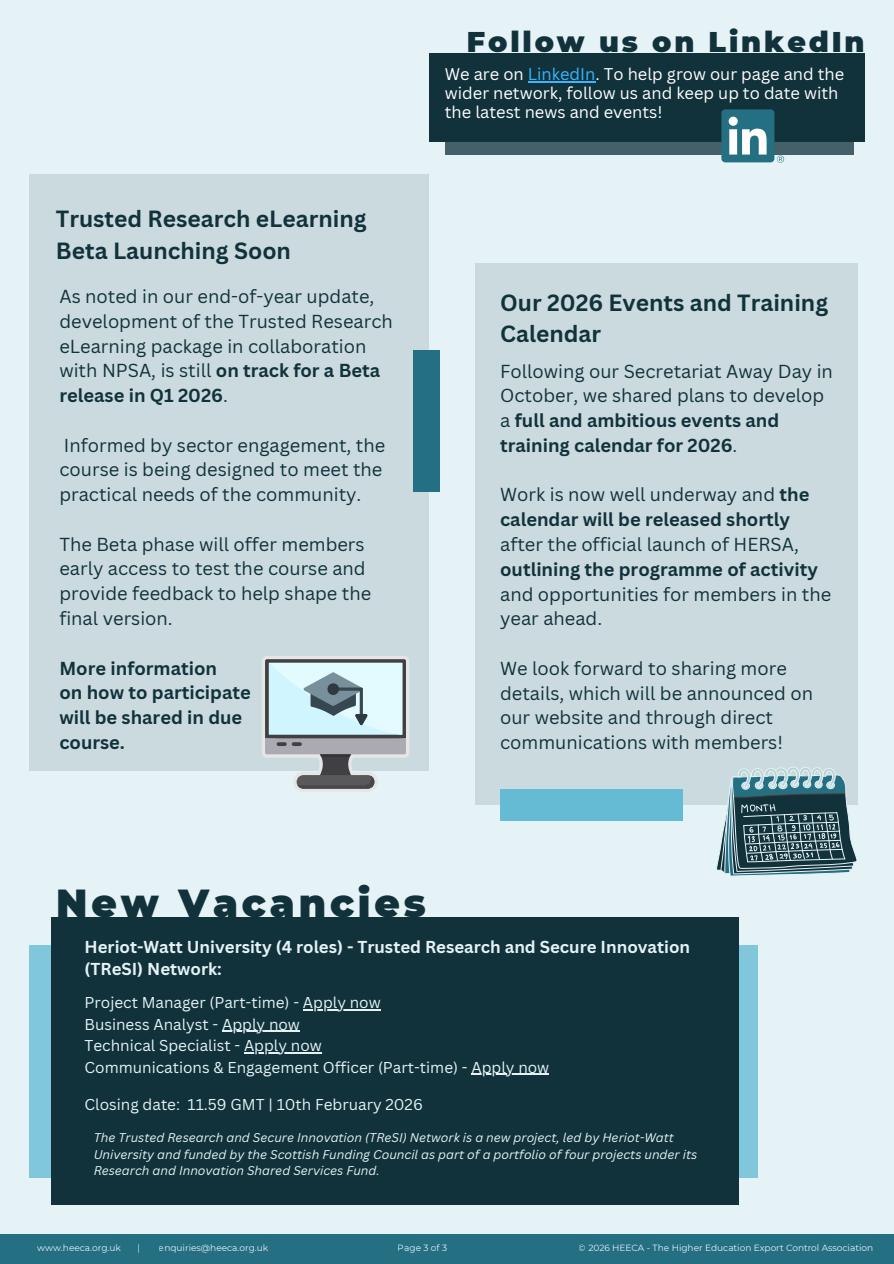
<style>
.page{position:relative;width:894px;height:1264px;background:#fff}
.page>*{position:absolute;margin:0;border:0;box-sizing:border-box;transform-origin:0 0}
.t1{font:900 39px "Montserrat";letter-spacing:.1em;color:#12323b}
.t2{font:900 28.5px "Montserrat";letter-spacing:.1em;color:#12323b}
.t3{font:700 22.8px/31.5px "Canva Sans";color:#12323b}
.t4{font:18.3px/24.8px "Canva Sans";color:#12323b}
.t5{font:700 18.3px/24.8px "Canva Sans";color:#12323b}
.t6{font:700 16.8px/22.5px "Canva Sans";color:#e5f3f7}
.t7{font:16.5px/19.2px "Canva Sans";color:#fff}
.t8{font:15.3px/21.5px "Canva Sans";color:#e5f3f7}
.t9{font:italic 12.3px/16.4px "Canva Sans";color:#e5f3f7}
.t10{font:9px "Montserrat";color:#e5f3f7}
.s1{font-weight:700}
.s2{color:#38b6ff}
.s3{font-weight:400}
</style>
<div class="page">
<div style="left:0;top:0;width:893px;height:1263px;background:#e5f3f7"></div>
<div style="left:0;top:1234px;width:893px;height:29px;background:#256f83"></div>
<div style="left:30px;top:945px;width:727px;height:232px;background:#81c7db"></div>
<div style="left:51px;top:917px;width:687px;height:287px;background:#12323b"></div>
<hr style="left:303px;top:1009px;width:78px;height:1px;background:#e5f3f7">
<hr style="left:222px;top:1030px;width:78px;height:1px;background:#e5f3f7">
<hr style="left:244px;top:1052px;width:78px;height:1px;background:#e5f3f7">
<hr style="left:471px;top:1073px;width:78px;height:1px;background:#e5f3f7">
<div style="left:30px;top:174px;width:399px;height:596px;background:#c6d6db"></div>
<div style="left:413px;top:350px;width:26px;height:141px;background:#256f83"></div>
<svg style="left:262px;top:656px;width:147px;height:136px"></svg>
<div style="left:475px;top:263px;width:382px;height:541px;background:#c6d6db"></div>
<div style="left:500px;top:789px;width:182px;height:31px;background:#65bbd3"></div>
<svg style="left:715px;top:766px;width:142px;height:110px"></svg>
<div style="left:444px;top:65px;width:409px;height:90px;background:#456068"></div>
<div style="left:429px;top:53px;width:435px;height:89px;background:#12323b"></div>
<hr style="left:527px;top:81px;width:68px;height:1px;background:#38b6ff">
<svg style="left:721px;top:109px;width:62px;height:53px;background:#568997"></svg>
<h2 class="t2" style="left:467px;top:24px;width:399px">Follow us on LinkedIn</h2>
<p class="t3" style="left:56px;top:203px;width:312px">Trusted Research eLearning<br>Beta Launching Soon</p>
<p class="t4" style="left:59px;top:283px;width:335px">As noted in our end-of-year update, development of the Trusted Research eLearning package in collaboration with NPSA, is still <span class="s1">on track for a Beta release in Q1 2026</span>.</p>
<p class="t4" style="left:59px;top:432px;width:327px">Informed by sector engagement, the course is being designed to meet the practical needs of the community.</p>
<p class="t4" style="left:59px;top:531px;width:313px">The Beta phase will offer members early access to test the course and provide feedback to help shape the final version.</p>
<p class="t5" style="left:59px;top:655px;width:193px">More information<br>on how to participate will be shared in due course.</p>
<p class="t7" style="left:444px;top:64px;width:401px">We are on <span class="s2">LinkedIn</span>. To help grow our page and the wider network, follow us and keep up to date with the latest news and events!</p>
<p class="t3" style="left:500px;top:286px;width:329px">Our 2026 Events and Training<br>Calendar</p>
<p class="t4" style="left:500px;top:358px;width:334px">Following our Secretariat Away Day in October, we shared plans to develop a <span class="s1">full and ambitious events and training calendar for 2026</span>.</p>
<p class="t5" style="left:500px;top:482px;width:311px"><span class="s3">Work is now well underway and</span> the calendar will be released shortly</p>
<p class="t4" style="left:500px;top:531px;width:300px">after the official launch of HERSA,</p>
<p class="t5" style="left:500px;top:556px;width:319px">outlining the programme of activity</p>
<p class="t4" style="left:500px;top:581px;width:332px">and opportunities for members in the year ahead.</p>
<p class="t4" style="left:500px;top:655px;width:314px">We look forward to sharing more details, which will be announced on our website and through direct communications with members!</p>
<h1 class="t1" style="left:56px;top:878px;width:371px">New Vacancies</h1>
<p class="t6" style="left:84px;top:934px;width:607px">Heriot-Watt University (4 roles) - Trusted Research and Secure Innovation (TReSI) Network:</p>
<p class="t8" style="left:84px;top:991px;width:466px">Project Manager (Part-time) - Apply now<br>Business Analyst - Apply now<br>Technical Specialist - Apply now<br>Communications &amp; Engagement Officer (Part-time) - Apply now</p>
<p class="t8" style="left:84px;top:1093px;width:340px">Closing date: 11.59 GMT | 10th February 2026</p>
<p class="t9" style="left:94px;top:1129px;width:605px">The Trusted Research and Secure Innovation (TReSI) Network is a new project, led by Heriot-Watt<br>University and funded by the Scottish Funding Council as part of a portfolio of four projects under its<br>Research and Innovation Shared Services Fund.</p>
<p class="t10" style="left:37px;top:1242px;width:85px">www.heeca.org.uk</p>
<p class="t10" style="left:138px;top:1242px;width:4px">|</p>
<p class="t10" style="left:159px;top:1242px;width:111px">enquiries@heeca.org.uk</p>
<p class="t10" style="left:397px;top:1242px;width:51px">Page 3 of 3</p>
<p class="t10" style="left:578px;top:1242px;width:296px">© 2026 HEECA - The Higher Education Export Control Association</p>
</div>
